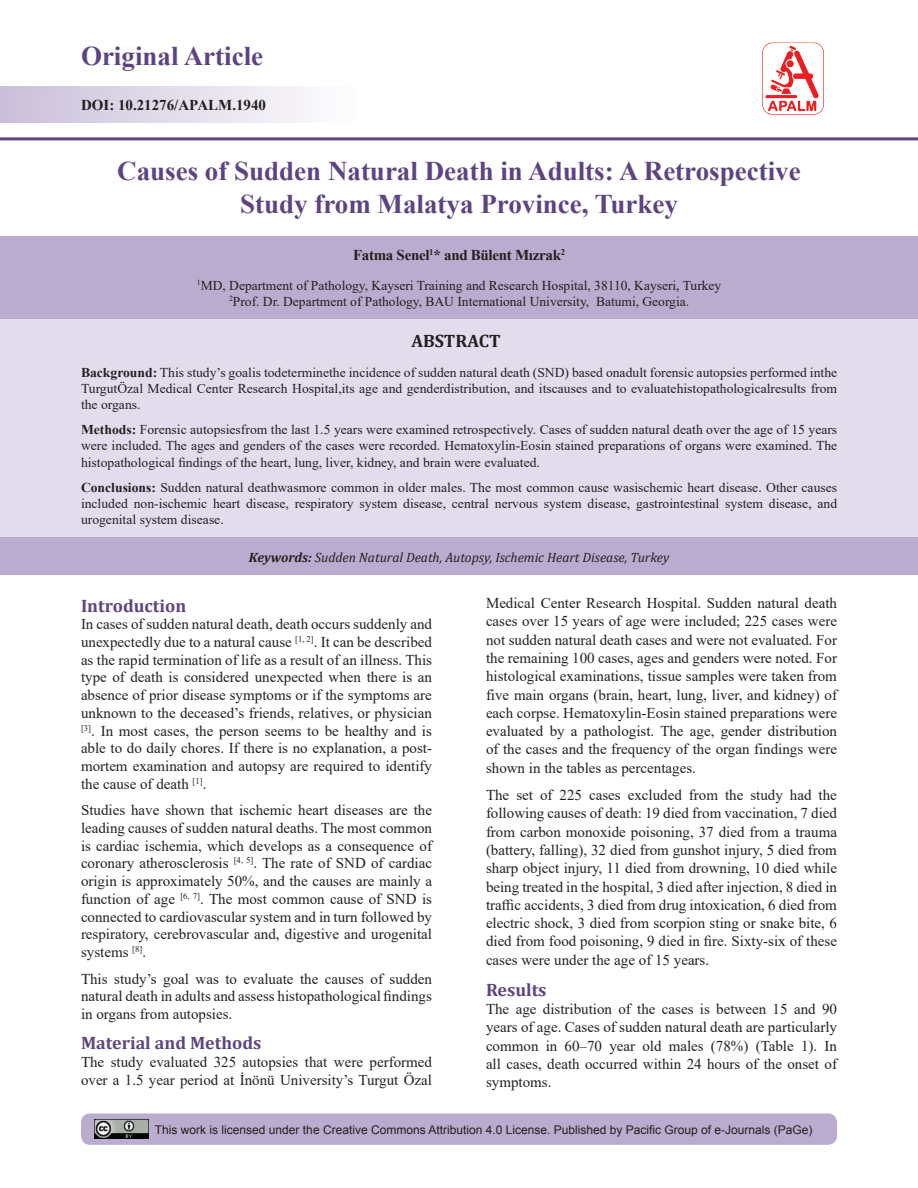
<style>
.page{position:relative;width:918px;height:1188px;background:#fff}
.page>*{position:absolute;margin:0;border:0;box-sizing:border-box;transform-origin:0 0}
.Chap_head{font:700 27px/32.4px "Times New Roman";color:#5d4481;text-align:center}
.Subhead{font:700 18px "Cambria";color:#5d4481}
.Abstract_head{font:700 18px "Cambria";color:#231f20}
.BodyText{font:15px/18.3px "Times New Roman";color:#231f20;text-align:justify}
.Author_head{font:700 15px "Times New Roman";letter-spacing:-.02em;color:#231f20}
.DOI_No{font:700 15px "Times New Roman";color:#231f20}
.Abstract_Text{font:13.5px/16.2px "Times New Roman";color:#231f20;text-align:justify}
.Address{font:13.5px/16.2px "Times New Roman";color:#231f20;text-align:center}
.Key_Words{font:italic 13.5px "Cambria";color:#231f20}
.t1{font:12px "Arial";color:#231f20}
.s1{font-weight:700}
</style>
<div class="page">
<div style="left:81px;top:1113px;width:756px;height:32px;background:#baacce;border-radius:9px"></div>
<div style="left:0;top:86px;width:357px;height:37px;background:linear-gradient(to right,#cabfd9,#fefefe)"></div>
<hr style="left:0;top:137px;width:918px;height:3px;background:#5d4481">
<img style="left:94px;top:1120px;width:54px;height:19px">
<img style="left:762px;top:42px;width:62px;height:73px">
<div style="left:0;top:236px;width:918px;height:83px;background:#baacce"></div>
<div style="left:0;top:319px;width:918px;height:219px;background:#e3dced"></div>
<div style="left:0;top:538px;width:918px;height:37px;background:#baacce"></div>
<h1 class="Chap_head" style="left:81px;top:39px;width:184px">Original Article</h1>
<p class="DOI_No" style="left:81px;top:94px;width:187px">DOI: 10.21276/APALM.1940</p>
<p class="Chap_head" style="left:117px;top:154px;width:685px">Causes of Sudden Natural Death in Adults: A Retrospective<br>Study from Malatya Province, Turkey</p>
<p class="Author_head" style="left:353px;top:244px;width:214px">Fatma Senel<sup>1</sup>* and Bülent Mızrak<sup>2</sup></p>
<p class="Address" style="left:197px;top:277px;width:526px"><sup>1</sup>MD, Department of Pathology, Kayseri Training and Research Hospital, 38110, Kayseri, Turkey<br><sup>2</sup>Prof. Dr. Department of Pathology, BAU International University, Batumi, Georgia.</p>
<p class="Abstract_head" style="left:411px;top:328px;width:91px">ABSTRACT</p>
<p class="Abstract_Text" style="left:81px;top:363px;width:758px"><span class="s1">Background:</span> This study’s goalis todeterminethe incidence of sudden natural death (SND) based onadult forensic autopsies performed inthe TurgutÖzal Medical Center Research Hospital,its age and genderdistribution, and itscauses and to evaluatehistopathologicalresults from the organs.</p>
<p class="Abstract_Text" style="left:81px;top:421px;width:758px"><span class="s1">Methods:</span> Forensic autopsiesfrom the last 1.5 years were examined retrospectively. Cases of sudden natural death over the age of 15 years were included. The ages and genders of the cases were recorded. Hematoxylin-Eosin stained preparations of organs were examined. The histopathological findings of the heart, lung, liver, kidney, and brain were evaluated.</p>
<p class="Abstract_Text" style="left:81px;top:479px;width:758px"><span class="s1">Conclusions:</span> Sudden natural deathwasmore common in older males. The most common cause wasischemic heart disease. Other causes included non-ischemic heart disease, respiratory system disease, central nervous system disease, gastrointestinal system disease, and urogenital system disease.</p>
<p class="Key_Words" style="left:249px;top:547px;width:422px"><span class="s1">Keywords:</span> Sudden Natural Death, Autopsy, Ischemic Heart Disease, Turkey</p>
<p class="Subhead" style="left:81px;top:593px;width:107px">Introduction</p>
<p class="BodyText" style="left:81px;top:615px;width:353px;line-height:17.7px">In cases of sudden natural death, death occurs suddenly and unexpectedly due to a natural cause <sup>[1,</sup> <sup>2]</sup>. It can be described as the rapid termination of life as a result of an illness. This type of death is considered unexpected when there is an absence of prior disease symptoms or if the symptoms are unknown to the deceased’s friends, relatives, or physician <sup>[3]</sup>. In most cases, the person seems to be healthy and is able to do daily chores. If there is no explanation, a post&shy;mortem examination and autopsy are required to identify the cause of death <sup>[1]</sup>.</p>
<p class="BodyText" style="left:81px;top:801px;width:353px;line-height:17.7px">Studies have shown that ischemic heart diseases are the leading causes of sudden natural deaths. The most common is cardiac ischemia, which develops as a consequence of coronary atherosclerosis <sup>[4,</sup> <sup>5]</sup>. The rate of SND of cardiac origin is approximately 50%, and the causes are mainly a function of age <sup>[6,</sup> <sup>7]</sup>. The most common cause of SND is connected to cardiovascular system and in turn followed by respiratory, cerebrovascular and, digestive and urogenital systems <sup>[8]</sup>.</p>
<p class="BodyText" style="left:81px;top:969px;width:353px;line-height:17.7px">This study’s goal was to evaluate the causes of sudden natural death in adults and assess histopathological findings in organs from autopsies.</p>
<p class="Subhead" style="left:81px;top:1030px;width:182px">Material and Methods</p>
<p class="BodyText" style="left:81px;top:1053px;width:353px">The study evaluated 325 autopsies that were performed over a 1.5 year period at İnönü University’s Turgut Özal</p>
<p class="BodyText" style="left:486px;top:593px;width:353px">Medical Center Research Hospital. Sudden natural death cases over 15 years of age were included; 225 cases were not sudden natural death cases and were not evaluated. For the remaining 100 cases, ages and genders were noted. For histological examinations, tissue samples were taken from five main organs (brain, heart, lung, liver, and kidney) of each corpse. Hematoxylin-Eosin stained preparations were evaluated by a pathologist. The age, gender distribution of the cases and the frequency of the organ findings were shown in the tables as percentages.</p>
<p class="BodyText" style="left:486px;top:785px;width:353px">The set of 225 cases excluded from the study had the following causes of death: 19 died from vaccination, 7 died from carbon monoxide poisoning, 37 died from a trauma (battery, falling), 32 died from gunshot injury, 5 died from sharp object injury, 11 died from drowning, 10 died while being treated in the hospital, 3 died after injection, 8 died in traffic accidents, 3 died from drug intoxication, 6 died from electric shock, 3 died from scorpion sting or snake bite, 6 died from food poisoning, 9 died in fire. Sixty-six of these cases were under the age of 15 years.</p>
<p class="Subhead" style="left:486px;top:977px;width:62px">Results</p>
<p class="BodyText" style="left:486px;top:999px;width:353px">The age distribution of the cases is between 15 and 90 years of age. Cases of sudden natural death are particularly common in 60–70 year old males (78%) (Table 1). In all cases, death occurred within 24 hours of the onset of symptoms.</p>
<p class="t1" style="left:155px;top:1121px;width:659px">This work is licensed under the Creative Commons Attribution 4.0 License. Published by Pacific Group of e-Journals (PaGe)</p>
</div>
